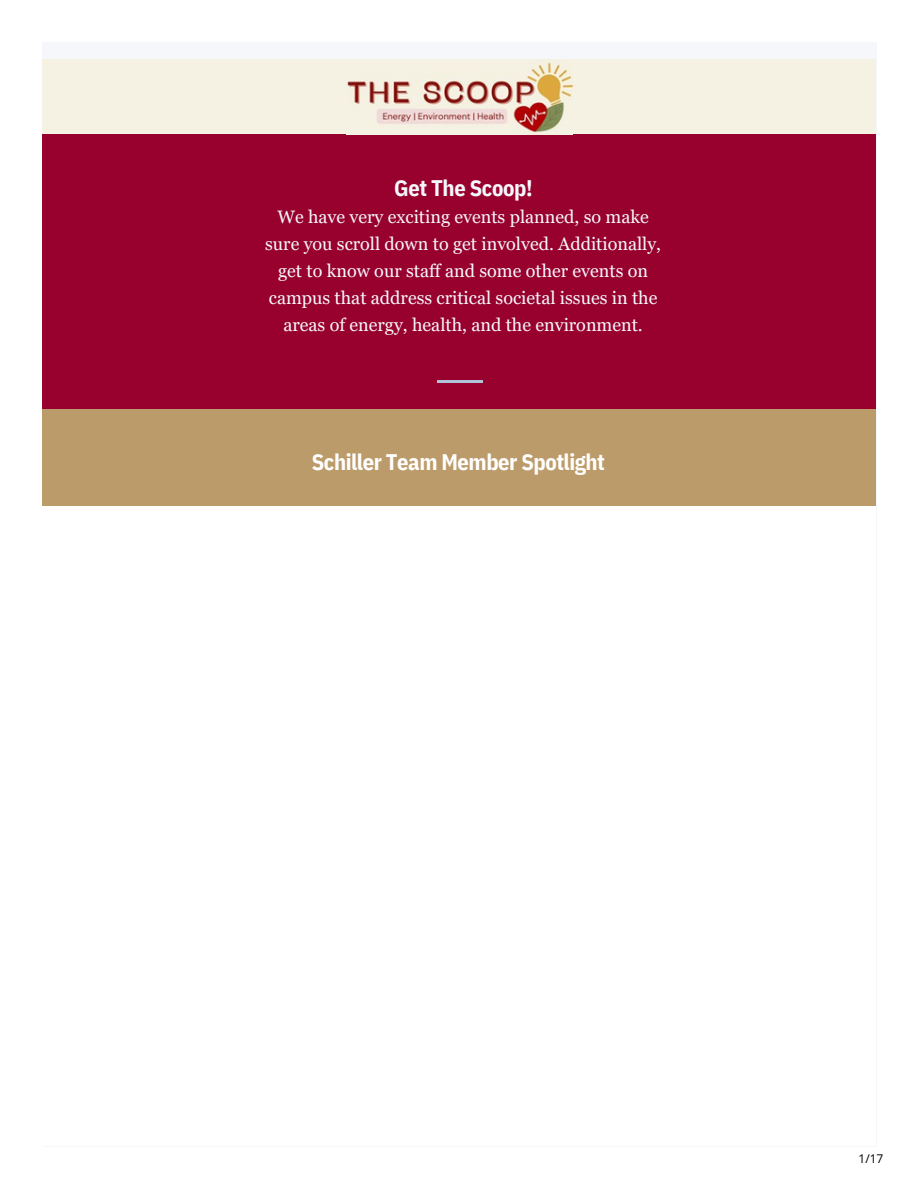
<style>
.page{position:relative;width:918px;height:1188px;background:#fff}
.page>*{position:absolute;margin:0;border:0;box-sizing:border-box;transform-origin:0 0}
.t1{font:700 22.5px "IBM Plex Sans Cond";letter-spacing:-.02em;color:#fff}
.t2{font:700 22.5px "IBM Plex Sans Cond";letter-spacing:-.015em;color:#f5f7fa}
.t3{font:18px/27px "Georgia Pro";color:#f5f7fa;text-align:center}
.t4{font:12px "Open Sans";color:#000}
</style>
<div class="page">
<div style="left:43px;top:60px;width:833px;height:75px;background:#f5f2e3"></div>
<div style="left:43px;top:135px;width:833px;height:274px;background:#98002e"></div>
<hr style="left:438px;top:380px;width:45px;height:2px;background:#b1c1d8">
<div style="left:43px;top:409px;width:833px;height:97px;background:#bc9b6a"></div>
<img style="left:346px;top:62px;width:227px;height:71px">
<p class="t2" style="left:394px;top:173px;width:140px">Get The Scoop!</p>
<p class="t3" style="left:265px;top:203px;width:397px">We have very exciting events planned, so make sure you scroll down to get involved. Additionally, get to know our staff and some other events on campus that address critical societal issues in the areas of energy, health, and the environment.</p>
<h2 class="t1" style="left:312px;top:447px;width:295px">Schiller Team Member Spotlight</h2>
<h1 class="t4" style="left:859px;top:1151px;width:26px">1/17</h1>
</div>
